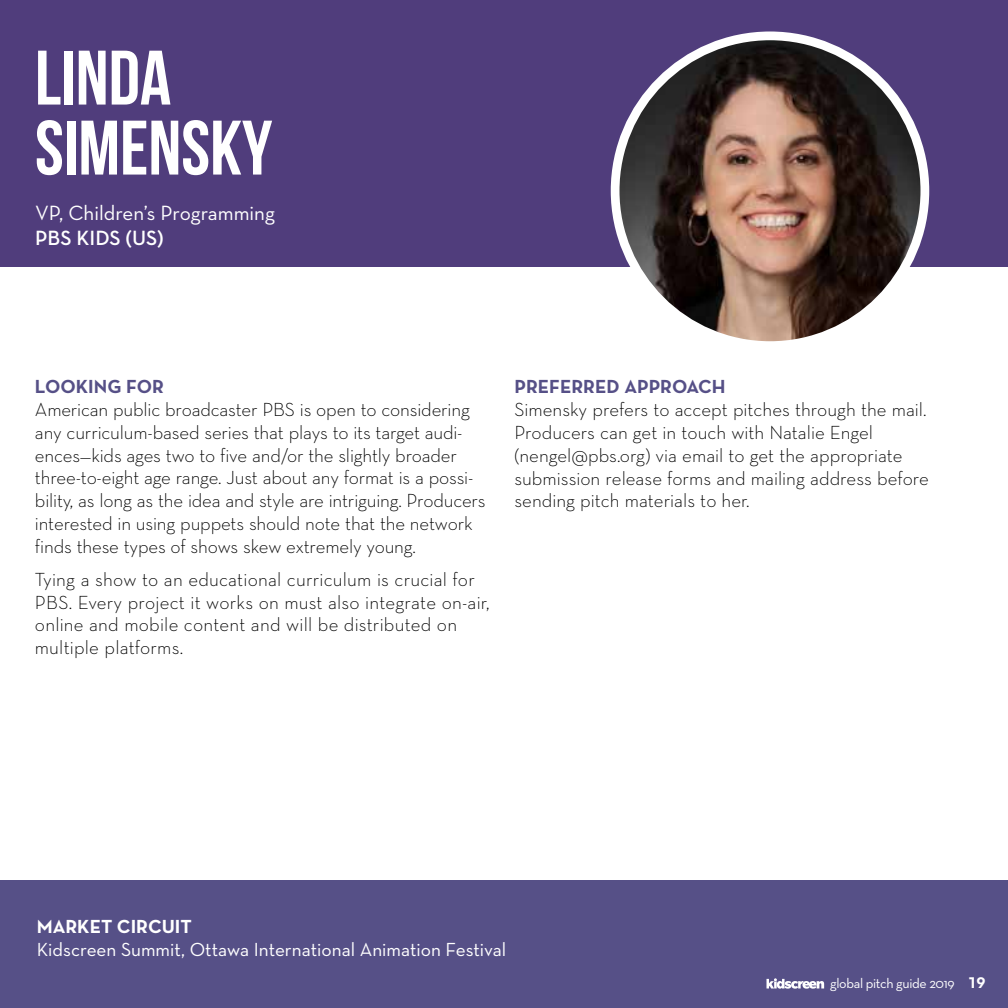
<style>
.page{position:relative;width:1008px;height:1008px;background:#fff}
.page>*{position:absolute;margin:0;border:0;box-sizing:border-box;transform-origin:0 0}
.t1{font:77px/70px "Bebas Neue";color:#fff}
.t2{font:21px "Neutra Text";color:#fff}
.t3{font:600 21px "Neutra Text";color:#fff}
.t4{font:300 19.25px/22.8px "Neutra Text";letter-spacing:-.01em;color:#000}
.t5{font:300 19.25px/22.8px "Neutra Text";letter-spacing:.01em;color:#000}
.t6{font:19.25px "Neutra Text";color:#fff}
.t7{font:700 19.25px "Neutra Text";color:#565087}
.t8{font:700 19.25px "Neutra Text";color:#fff}
.t9{font:14px "Neutra Text";letter-spacing:-.025em;color:#fff}
.s1{font-family:"Neutra Text TF Bold Alt";font-size:15.75px}
</style>
<div class="page">
<div style="left:0;top:0;width:1008px;height:267px;background:#503d7c"></div>
<div style="left:0;top:880px;width:1008px;height:128px;background:#565087"></div>
<svg style="left:767px;top:978px;width:57px;height:11px"></svg>
<img style="left:615px;top:36px;width:310px;height:310px;border-radius:155px">
<div style="left:611px;top:32px;width:318px;height:318px;border:9px solid #fff;border-radius:50%"></div>
<h1 class="t1" style="left:35px;top:42px;width:239px">LINDA<br>SIMENSKY</h1>
<p class="t2" style="left:35px;top:200px;width:241px">VP, Children’s Programming</p>
<p class="t3" style="left:35px;top:225px;width:130px">PBS KIDS (US)</p>
<p class="t7" style="left:35px;top:375px;width:24px">LOOKING</p>
<p class="t7" style="left:126px;top:375px;width:13px">FOR</p>
<p class="t4" style="left:35px;top:398px;width:452px">American public broadcaster PBS is open to considering any curriculum-based series that plays to its target audi&shy;ences—kids ages two to five and/or the slightly broader three-to-eight age range. Just about any format is a possi&shy;bility, as long as the idea and style are intriguing. Producers interested in using puppets should note that the network finds these types of shows skew extremely young.</p>
<p class="t5" style="left:35px;top:568px;width:456px">Tying a show to an educational curriculum is crucial for PBS. Every project it works on must also integrate on-air, online and mobile content and will be distributed on multiple platforms.</p>
<p class="t7" style="left:514px;top:375px;width:24px">PREFERRED</p>
<p class="t7" style="left:624px;top:375px;width:50px">APPROA</p>
<p class="t7" style="left:698px;top:375px;width:26px">CH</p>
<p class="t4" style="left:514px;top:398px;width:416px">Simensky prefers to accept pitches through the mail.<br>Producers can get in touch with Natalie Engel (nengel@pbs.org) via email to get the appropriate submission release forms and mailing address before sending pitch materials to her.</p>
<p class="t8" style="left:37px;top:914px;width:157px">MARKET CIRCUIT</p>
<p class="t6" style="left:37px;top:937px;width:471px">Kidscreen Summit, Ottawa International Animation Festival</p>
<p class="t9" style="left:830px;top:975px;width:157px">global pitch guide 2019 <span class="s1">19</span></p>
</div>
